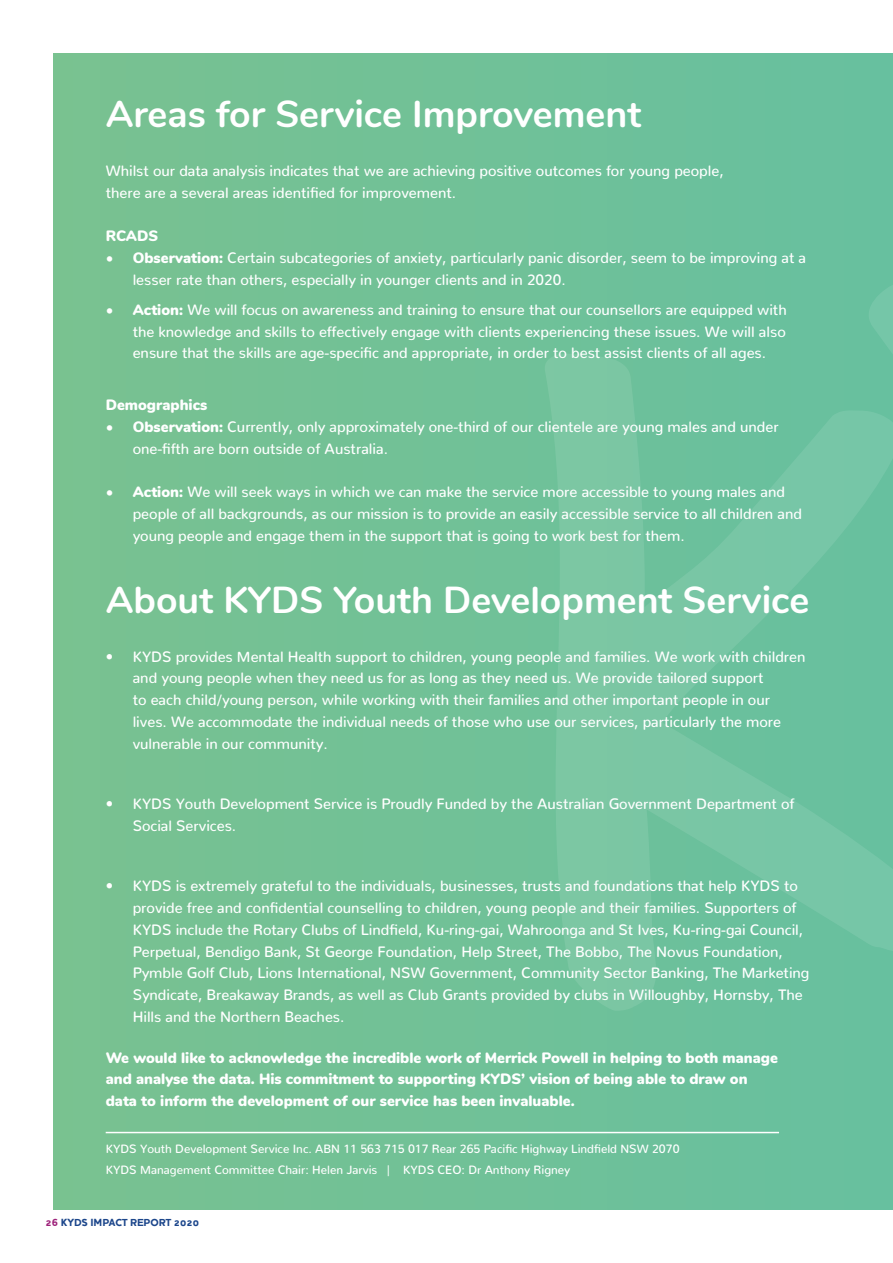
<style>
.page{position:relative;width:893px;height:1263px;background:#fff}
.page>*{position:absolute;margin:0;border:0;box-sizing:border-box;transform-origin:0 0}
.t1{font:700 37.5px "Nunito";color:#fff}
.t2{font:500 15px/21.8px "Nunito";color:#fff}
.t3{font:900 15px/21.8px "Nunito";color:#fff}
.t4{font:500 12px/20.5px "Nunito";color:#fff}
.t5{font:900 10.5px "Houschka Alt";color:#1c468b}
.s1{font-weight:900}
.s2{color:#9e237b}
</style>
<div class="page">
<div style="left:53px;top:53px;width:840px;height:1157px;background:#72c195"></div>
<hr style="left:106px;top:1132px;width:673px;height:1px;background:#fff">
<svg style="left:545px;top:207px;width:348px;height:849px;fill:#6cc09e"></svg>
<h1 class="t1" style="left:106px;top:86px;width:537px">Areas for Service Improvement</h1>
<p class="t2" style="left:106px;top:158px;width:620px">Whilst our data analysis indicates that we are achieving positive outcomes for young people, there are a several areas identified for improvement.</p>
<p class="t3" style="left:106px;top:224px;width:54px">RCADS</p>
<p class="t2" style="left:133px;top:245px;width:675px;text-indent:-27px"><span class="s1">• Observation:</span> Certain subcategories of anxiety, particularly panic disorder, seem to be improving at a lesser rate than others, especially in younger clients and in 2020.</p>
<p class="t2" style="left:133px;top:297px;width:656px;text-align:justify;text-indent:-27px"><span class="s1">• Action:</span> We will focus on awareness and training to ensure that our counsellors are equipped with the knowledge and skills to effectively engage with clients experiencing these issues. We will also ensure that the skills are age-specific and appropriate, in order to best assist clients of all ages.</p>
<p class="t3" style="left:106px;top:393px;width:103px">Demographics</p>
<p class="t2" style="left:133px;top:414px;width:648px;text-indent:-27px"><span class="s1">• Observation:</span> Currently, only approximately one-third of our clientele are young males and under one-fifth are born outside of Australia.</p>
<p class="t2" style="left:133px;top:480px;width:671px;text-indent:-27px"><span class="s1">• Action:</span> We will seek ways in which we can make the service more accessible to young males and people of all backgrounds, as our mission is to provide an easily accessible service to all children and young people and engage them in the support that is going to work best for them.</p>
<h1 class="t1" style="left:106px;top:572px;width:705px">About KYDS Youth Development Service</h1>
<p class="t2" style="left:133px;top:644px;width:674px;text-indent:-27px">• KYDS provides Mental Health support to children, young people and families. We work with children and young people when they need us for as long as they need us. We provide tailored support<br>to each child/young person, while working with their families and other important people in our lives. We accommodate the individual needs of those who use our services, particularly the more vulnerable in our community.</p>
<p class="t2" style="left:133px;top:791px;width:663px;text-indent:-27px">• KYDS Youth Development Service is Proudly Funded by the Australian Government Department of<br>Social Services.</p>
<p class="t2" style="left:133px;top:873px;width:678px;text-indent:-27px">• KYDS is extremely grateful to the individuals, businesses, trusts and foundations that help KYDS to provide free and confidential counselling to children, young people and their families. Supporters of KYDS include the Rotary Clubs of Lindfield, Ku-ring-gai, Wahroonga and St Ives, Ku-ring-gai Council, Perpetual, Bendigo Bank, St George Foundation, Help Street, The Bobbo, The Novus Foundation, Pymble Golf Club, Lions International, NSW Government, Community Sector Banking, The Marketing Syndicate, Breakaway Brands, as well as Club Grants provided by clubs in Willoughby, Hornsby, The Hills and the Northern Beaches.</p>
<p class="t3" style="left:106px;top:1046px;width:674px">We would like to acknowledge the incredible work of Merrick Powell in helping to both manage and analyse the data. His commitment to supporting KYDS’ vision of being able to draw on data to inform the development of our service has been invaluable.</p>
<p class="t4" style="left:106px;top:1137px;width:575px">KYDS Youth Development Service Inc. ABN 11 563 715 017 Rear 265 Pacific Highway Lindfield NSW 2070<br>KYDS Management Committee Chair: Helen Jarvis | KYDS CEO: Dr Anthony Rigney</p>
<p class="t5" style="left:46px;top:1216px;width:155px"><span class="s2">26</span> KYDS IMPACT REPORT 2020</p>
</div>
